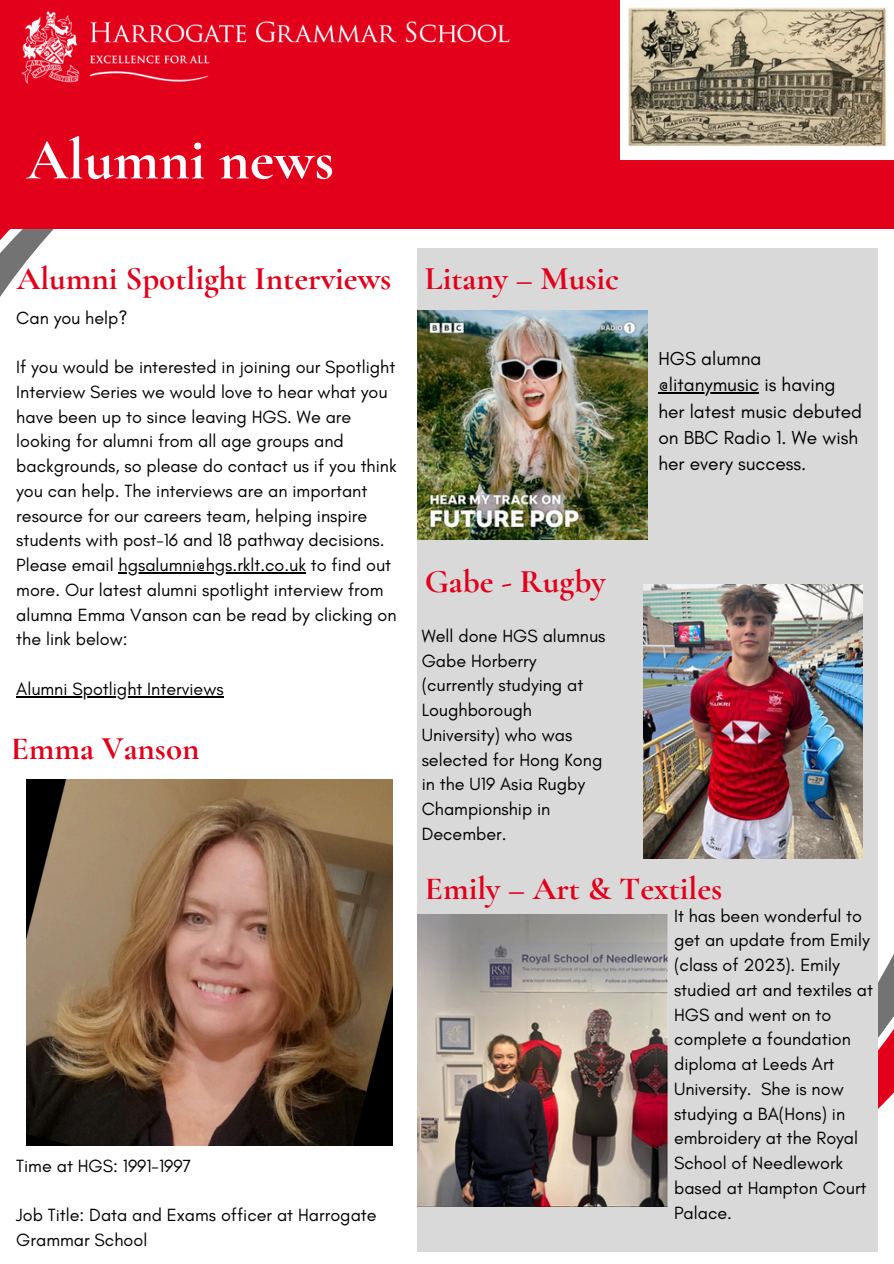
<style>
.page{position:relative;width:894px;height:1264px;background:#fff}
.page>*{position:absolute;margin:0;border:0;box-sizing:border-box;transform-origin:0 0}
.t1{font:700 58.5px "Cormorant Garamond";color:#fff}
.t2{font:700 33px "Cormorant Garamond";color:#e3001b}
.t3{font:19.2px/26.4px "Glacial Indifference";color:#000}
.t4{font:18px/24.8px "Glacial Indifference";color:#000}
</style>
<div class="page">
<svg style="left:0;top:229px;width:54px;height:68px"></svg>
<div style="left:0;top:0;width:893px;height:229px;background:#e3001b"></div>
<svg style="left:520px;top:950px;width:373px;height:302px"></svg>
<div style="left:417px;top:248px;width:460px;height:1002px;background:#d9d9d9"></div>
<img style="left:21px;top:11px;width:489px;height:73px">
<img style="left:417px;top:914px;width:250px;height:292px">
<img style="left:417px;top:310px;width:230px;height:229px">
<img style="left:643px;top:584px;width:219px;height:274px">
<img style="left:26px;top:779px;width:366px;height:365px">
<hr style="left:658px;top:392px;width:101px;height:1px;background:#000">
<hr style="left:118px;top:572px;width:188px;height:1px;background:#000">
<hr style="left:16px;top:696px;width:207px;height:1px;background:#000">
<img style="left:620px;top:0;width:273px;height:160px">
<h1 class="t1" style="left:26px;top:124px;width:309px">Alumni news</h1>
<p class="t2" style="left:17px;top:258px;width:376px">Alumni Spotlight Interviews</p>
<h2 class="t4" style="left:16px;top:305px;width:113px">Can you help?</h2>
<p class="t4" style="left:16px;top:354px;width:382px">If you would be interested in joining our Spotlight Interview Series we would love to hear what you have been up to since leaving HGS. We are looking for alumni from all age groups and backgrounds, so please do contact us if you think you can help. The interviews are an important resource for our careers team, helping inspire students with post-16 and 18 pathway decisions.</p>
<p class="t4" style="left:16px;top:552px;width:376px">Please email hgsalumni@hgs.rklt.co.uk to find out</p>
<p class="t4" style="left:16px;top:577px;width:382px">more. Our latest alumni spotlight interview from alumna Emma Vanson can be read by clicking on the link below:</p>
<p class="t4" style="left:16px;top:676px;width:209px">Alumni Spotlight Interviews</p>
<p class="t2" style="left:11px;top:728px;width:190px">Emma Vanson</p>
<p class="t4" style="left:16px;top:1153px;width:177px">Time at HGS: 1991-1997</p>
<h2 class="t4" style="left:16px;top:1202px;width:362px">Job Title: Data and Exams officer at Harrogate<br>Grammar School</h2>
<p class="t2" style="left:424px;top:258px;width:196px">Litany – Music</p>
<p class="t2" style="left:424px;top:561px;width:182px">Gabe - Rugby</p>
<p class="t4" style="left:421px;top:623px;width:185px">Well done HGS alumnus<br>Gabe Horberry (currently studying at<br>Loughborough<br>University) who was selected for Hong Kong in the U19 Asia Rugby<br>Championship in<br>December.</p>
<p class="t3" style="left:658px;top:345px;width:104px">HGS alumna</p>
<p class="t3" style="left:658px;top:371px;width:205px">@litanymusic is having her latest music debuted on BBC Radio 1. We wish her every success.</p>
<h2 class="t2" style="left:424px;top:868px;width:299px">Emily – Art &amp; Textiles</h2>
<h2 class="t4" style="left:674px;top:902px;width:200px">It has been wonderful to get an update from Emily (class of 2023). Emily studied art and textiles at<br>HGS and went on to complete a foundation diploma at Leeds Art<br>University. She is now studying a BA(Hons) in embroidery at the Royal<br>School of Needlework based at Hampton Court<br>Palace.</h2>
</div>
